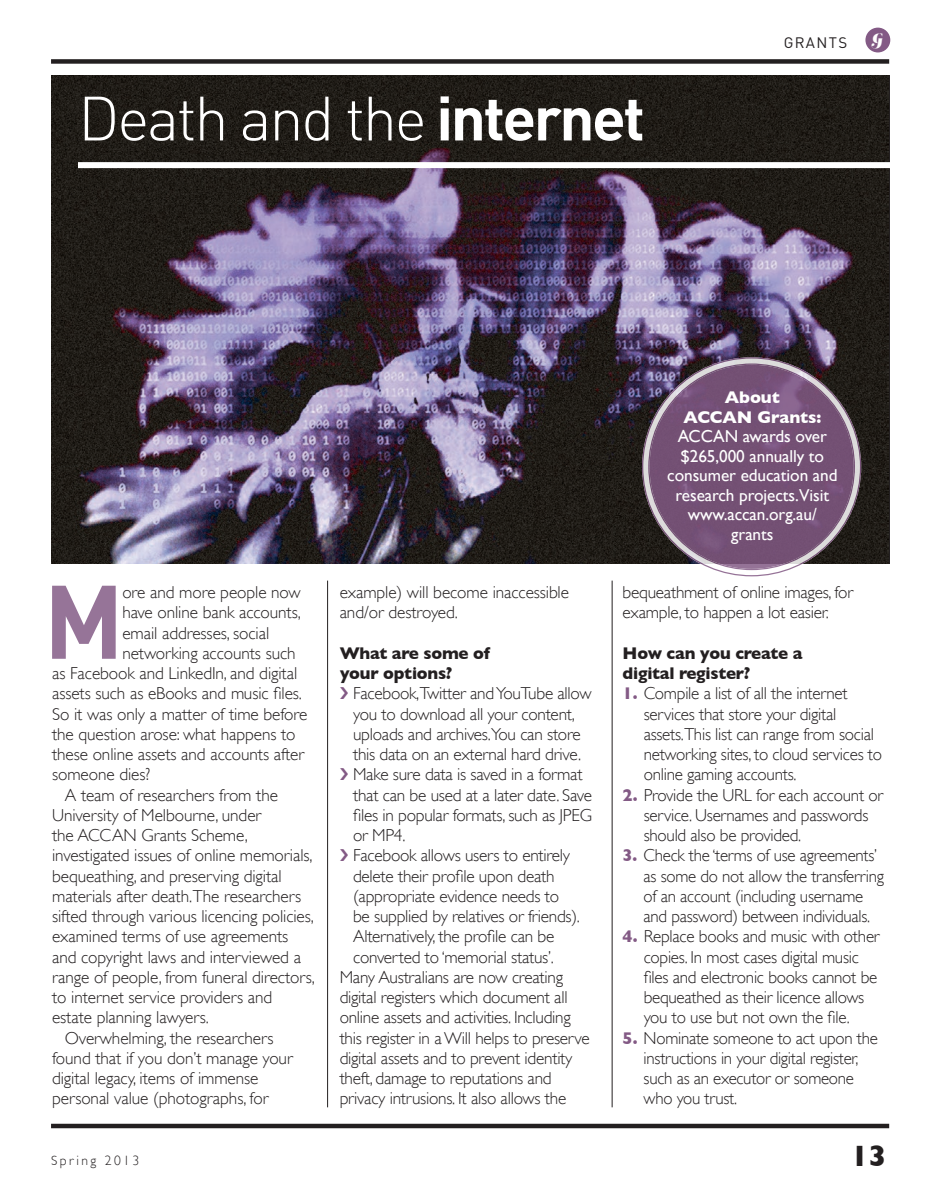
<style>
.page{position:relative;width:936px;height:1191px;background:#fff}
.page>*{position:absolute;margin:0;border:0;box-sizing:border-box;transform-origin:0 0}
.t1{font:700 102.6px "DIN";color:#967498;scale:.96 1}
.t2{font:300 61.5px "DIN";letter-spacing:-.04em;color:#fff}
.t3{font:700 30px "Gill Sans";color:#231f20}
.t4{font:300 17.25px/20.2px "Gill Sans";letter-spacing:-.015em;color:#231f20}
.t5{font:17.25px/19.5px "Gill Sans";letter-spacing:-.005em;color:#fff;text-align:center}
.t6{font:700 17.25px/20.2px "Gill Sans";letter-spacing:-.015em;color:#231f20}
.t7{font:700 17.25px/19.5px "Gill Sans";letter-spacing:-.005em;color:#fff;text-align:center}
.t8{font:15px "DIN";letter-spacing:.09em;color:#231f20}
.t9{font:13.65px "Acta Poster Swashes";color:#fff}
.t10{font:300 13.5px "Gill Sans";letter-spacing:.18em;color:#231f20}
.s1{font-weight:700}
.s2{font-weight:700;color:#835a85}
</style>
<div class="page">
<img style="left:51px;top:75px;width:837px;height:488px">
<div style="left:78px;top:162px;width:829px;height:6px;background:#fff"></div>
<hr style="left:327px;top:580px;width:1px;height:527px;background:#231f20">
<hr style="left:612px;top:580px;width:1px;height:527px;background:#231f20">
<div style="left:51px;top:1123px;width:838px;height:5px;background:#231f20"></div>
<div style="left:51px;top:59px;width:838px;height:5px;background:#231f20"></div>
<div style="left:865px;top:28px;width:25px;height:24px;background:#835a85;border-radius:50%"></div>
<svg style="left:645px;top:361px;width:212px;height:211px;background:#775578"></svg>
<div style="left:642px;top:357px;width:219px;height:219px;border:8px solid #fff;border-radius:50%"></div>
<h2 class="t2" style="left:78px;top:80px;width:568px">Death and the <span class="s1">internet</span></h2>
<p class="t8" style="left:783px;top:34px;width:65px">GRANTS</p>
<p class="t9" style="left:871px;top:31px;width:12px">G</p>
<p class="t7" style="left:683px;top:388px;width:139px">About<br>ACCAN Grants:</p>
<p class="t5" style="left:667px;top:426px;width:172px">ACCAN awards over $265,000 annually to consumer education and research projects.Visit www.accan.org.au/ grants</p>
<h1 class="t1" style="left:44px;top:554px;width:85px">M</h1>
<p class="t4" style="left:122px;top:582px;width:180px">ore and more people now</p>
<p class="t4" style="left:122px;top:602px;width:180px">have online bank accounts,</p>
<p class="t4" style="left:122px;top:622px;width:148px">email addresses, social</p>
<p class="t4" style="left:122px;top:643px;width:175px">networking accounts such</p>
<p class="t4" style="left:52px;top:663px;width:247px">as Facebook and LinkedIn, and digital</p>
<p class="t4" style="left:52px;top:683px;width:251px">assets such as eBooks and music files.</p>
<p class="t4" style="left:52px;top:703px;width:257px">So it was only a matter of time before</p>
<p class="t4" style="left:52px;top:724px;width:245px">the question arose: what happens to</p>
<p class="t4" style="left:52px;top:744px;width:253px">these online assets and accounts after</p>
<p class="t4" style="left:52px;top:764px;width:100px">someone dies?</p>
<p class="t4" style="left:65px;top:784px;width:215px">A team of researchers from the</p>
<p class="t4" style="left:52px;top:805px;width:211px">University of Melbourne, under</p>
<p class="t4" style="left:52px;top:825px;width:197px">the ACCAN Grants Scheme,</p>
<p class="t4" style="left:52px;top:845px;width:262px">investigated issues of online memorials,</p>
<p class="t4" style="left:52px;top:865px;width:231px">bequeathing, and preserving digital</p>
<p class="t4" style="left:52px;top:886px;width:250px">materials after death.The researchers</p>
<p class="t4" style="left:52px;top:906px;width:263px">sifted through various licencing policies,</p>
<p class="t4" style="left:52px;top:926px;width:238px">examined terms of use agreements</p>
<p class="t4" style="left:52px;top:946px;width:250px">and copyright laws and interviewed a</p>
<p class="t4" style="left:52px;top:967px;width:264px">range of people, from funeral directors,</p>
<p class="t4" style="left:52px;top:987px;width:222px">to internet service providers and</p>
<p class="t4" style="left:52px;top:1007px;width:158px">estate planning lawyers.</p>
<p class="t4" style="left:65px;top:1027px;width:210px">Overwhelming, the researchers</p>
<p class="t4" style="left:52px;top:1048px;width:242px">found that if you don’t manage your</p>
<p class="t4" style="left:52px;top:1068px;width:208px">digital legacy, items of immense</p>
<p class="t4" style="left:52px;top:1088px;width:218px">personal value (photographs, for</p>
<p class="t4" style="left:339px;top:582px;width:231px">example) will become inaccessible and/or destroyed.</p>
<p class="t6" style="left:339px;top:642px;width:152px">What are some of your options?</p>
<p class="t4" style="left:353px;top:683px;width:240px">Facebook,Twitter and YouTube allow</p>
<p class="t4" style="left:353px;top:703px;width:223px">you to download all your content,</p>
<p class="t4" style="left:353px;top:724px;width:229px">uploads and archives.You can store</p>
<p class="t4" style="left:353px;top:744px;width:229px">this data on an external hard drive.</p>
<p class="t4" style="left:353px;top:764px;width:231px">Make sure data is saved in a format</p>
<p class="t4" style="left:353px;top:784px;width:240px">that can be used at a later date. Save</p>
<p class="t4" style="left:353px;top:805px;width:240px">files in popular formats, such as JPEG</p>
<p class="t4" style="left:353px;top:825px;width:54px">or MP4.</p>
<p class="t4" style="left:353px;top:845px;width:218px">Facebook allows users to entirely</p>
<p class="t4" style="left:353px;top:865px;width:203px">delete their profile upon death</p>
<p class="t4" style="left:353px;top:886px;width:208px">(appropriate evidence needs to</p>
<p class="t4" style="left:353px;top:906px;width:228px">be supplied by relatives or friends).</p>
<p class="t4" style="left:353px;top:926px;width:203px">Alternatively, the profile can be</p>
<p class="t4" style="left:353px;top:946px;width:202px">converted to ‘memorial status’.</p>
<p class="t4" style="left:339px;top:967px;width:225px">Many Australians are now creating</p>
<p class="t4" style="left:339px;top:987px;width:229px">digital registers which document all</p>
<p class="t4" style="left:339px;top:1007px;width:233px">online assets and activities. Including</p>
<p class="t4" style="left:339px;top:1027px;width:251px">this register in a Will helps to preserve</p>
<p class="t4" style="left:339px;top:1048px;width:234px">digital assets and to prevent identity</p>
<p class="t4" style="left:339px;top:1068px;width:213px">theft, damage to reputations and</p>
<p class="t4" style="left:339px;top:1088px;width:228px">privacy intrusions. It also allows the</p>
<p class="t4" style="left:622px;top:582px;width:232px">bequeathment of online images, for example, to happen a lot easier.</p>
<p class="t6" style="left:622px;top:642px;width:181px">How can you create a digital register?</p>
<p class="t4" style="left:643px;top:683px;width:240px;text-indent:-21px"><span class="s2">1.</span> Compile a list of all the internet services that store your digital assets.This list can range from social networking sites, to cloud services to online gaming accounts.</p>
<p class="t4" style="left:643px;top:784px;width:241px;text-indent:-21px"><span class="s2">2.</span> Provide the URL for each account or service. Usernames and passwords should also be provided.</p>
<p class="t4" style="left:643px;top:845px;width:242px;text-indent:-21px"><span class="s2">3.</span> Check the ‘terms of use agreements’ as some do not allow the transferring of an account (including username and password) between individuals.</p>
<p class="t4" style="left:643px;top:926px;width:237px;text-indent:-21px"><span class="s2">4.</span> Replace books and music with other copies. In most cases digital music files and electronic books cannot be bequeathed as their licence allows you to use but not own the file.</p>
<p class="t4" style="left:643px;top:1027px;width:236px;text-indent:-21px"><span class="s2">5.</span> Nominate someone to act upon the instructions in your digital register, such as an executor or someone who you trust.</p>
<p class="t10" style="left:51px;top:1153px;width:90px">Spring 2013</p>
<h3 class="t3" style="left:850px;top:1138px;width:37px">13</h3>
</div>
